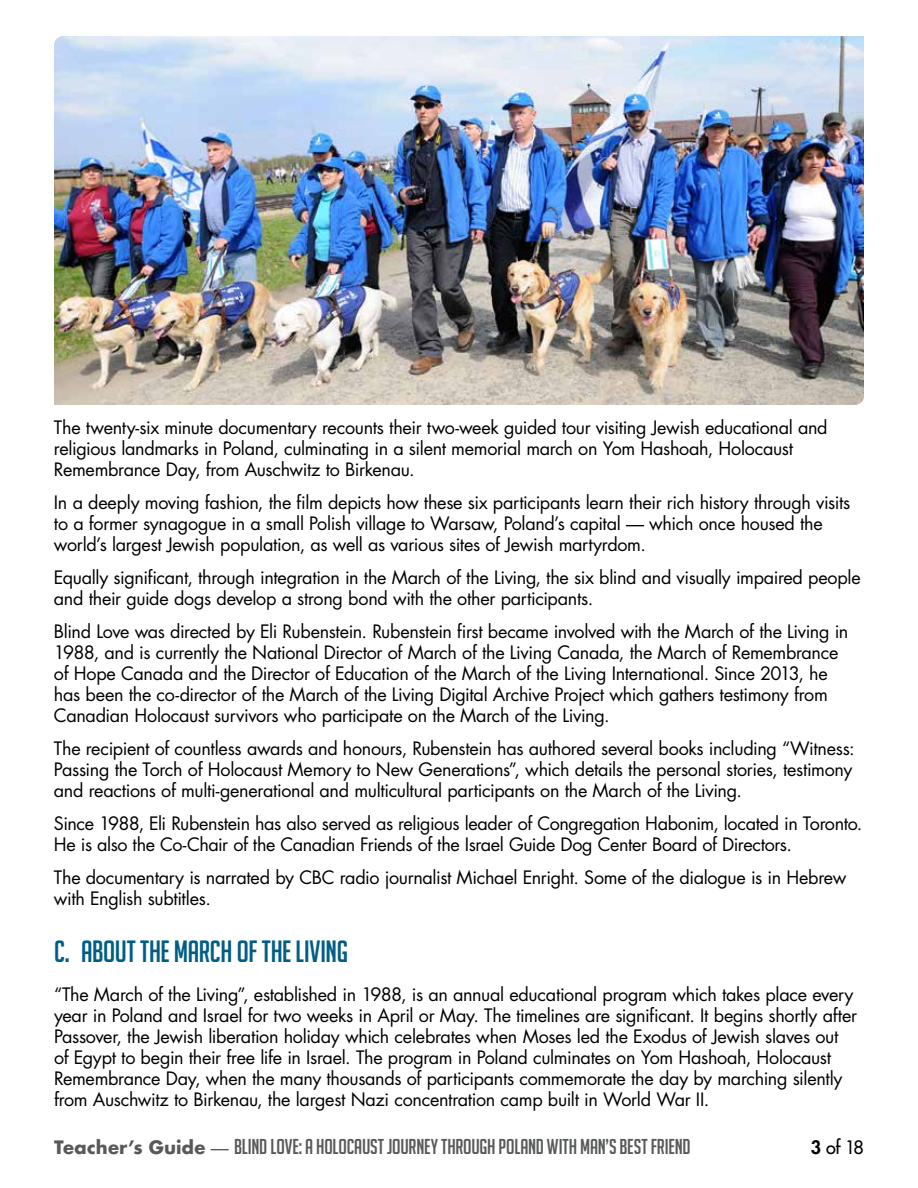
<style>
.page{position:relative;width:918px;height:1188px;background:#fff}
.page>*{position:absolute;margin:0;border:0;box-sizing:border-box;transform-origin:0 0}
.t1{font:30px "Big Noodle Titling";letter-spacing:-.01em;color:#005e86}
.t2{font:21px "Big Noodle Titling";letter-spacing:-.01em;color:#58595b}
.t3{font:18px/21px "Futura";letter-spacing:-.02em;color:#000}
.t4{font:18px "Futura";color:#000}
.s1{font-family:"Futura";font-weight:700;font-size:18px}
.s2{font-family:"Futura";font-size:18px}
.s3{font-weight:800}
</style>
<div class="page">
<img style="left:54px;top:36px;width:810px;height:369px">
<p class="t3" style="left:54px;top:417px;width:775px">The twenty-six minute documentary recounts their two-week guided tour visiting Jewish educational and religious landmarks in Poland, culminating in a silent memorial march on Yom Hashoah, Holocaust<br>Remembrance Day, from Auschwitz to Birkenau.</p>
<p class="t3" style="left:54px;top:492px;width:798px">In a deeply moving fashion, the film depicts how these six participants learn their rich history through visits to a former synagogue in a small Polish village to Warsaw, Poland’s capital — which once housed the world’s largest Jewish population, as well as various sites of Jewish martyrdom.</p>
<p class="t3" style="left:54px;top:567px;width:808px">Equally significant, through integration in the March of the Living, the six blind and visually impaired people and their guide dogs develop a strong bond with the other participants.</p>
<p class="t3" style="left:54px;top:621px;width:796px">Blind Love was directed by Eli Rubenstein. Rubenstein first became involved with the March of the Living in 1988, and is currently the National Director of March of the Living Canada, the March of Remembrance of Hope Canada and the Director of Education of the March of the Living International. Since 2013, he has been the co-director of the March of the Living Digital Archive Project which gathers testimony from Canadian Holocaust survivors who participate on the March of the Living.</p>
<p class="t3" style="left:54px;top:738px;width:802px">The recipient of countless awards and honours, Rubenstein has authored several books including “Witness:<br>Passing the Torch of Holocaust Memory to New Generations”, which details the personal stories, testimony and reactions of multi-generational and multicultural participants on the March of the Living.</p>
<p class="t3" style="left:54px;top:813px;width:810px">Since 1988, Eli Rubenstein has also served as religious leader of Congregation Habonim, located in Toronto.<br>He is also the Co-Chair of the Canadian Friends of the Israel Guide Dog Center Board of Directors.</p>
<p class="t3" style="left:54px;top:867px;width:794px">The documentary is narrated by CBC radio journalist Michael Enright. Some of the dialogue is in Hebrew with English subtitles.</p>
<h1 class="t1" style="left:54px;top:935px;width:295px">C. ABOUT THE MARCH OF THE LIVING</h1>
<p class="t3" style="left:54px;top:984px;width:805px">“The March of the Living”, established in 1988, is an annual educational program which takes place every year in Poland and Israel for two weeks in April or May. The timelines are significant. It begins shortly after Passover, the Jewish liberation holiday which celebrates when Moses led the Exodus of Jewish slaves out of Egypt to begin their free life in Israel. The program in Poland culminates on Yom Hashoah, Holocaust Remembrance Day, when the many thousands of participants commemorate the day by marching silently from Auschwitz to Birkenau, the largest Nazi concentration camp built in World War II.</p>
<p class="t2" style="left:54px;top:1135px;width:638px"><span class="s1">Teacher’s Guide</span> <span class="s2">—</span> BLIND LOVE: A HOLOCAUST JOURNEY THROUGH POLAND WITH MAN’S BEST FRIEND</p>
<p class="t4" style="left:811px;top:1135px;width:55px"><span class="s3">3</span> of 18</p>
</div>
